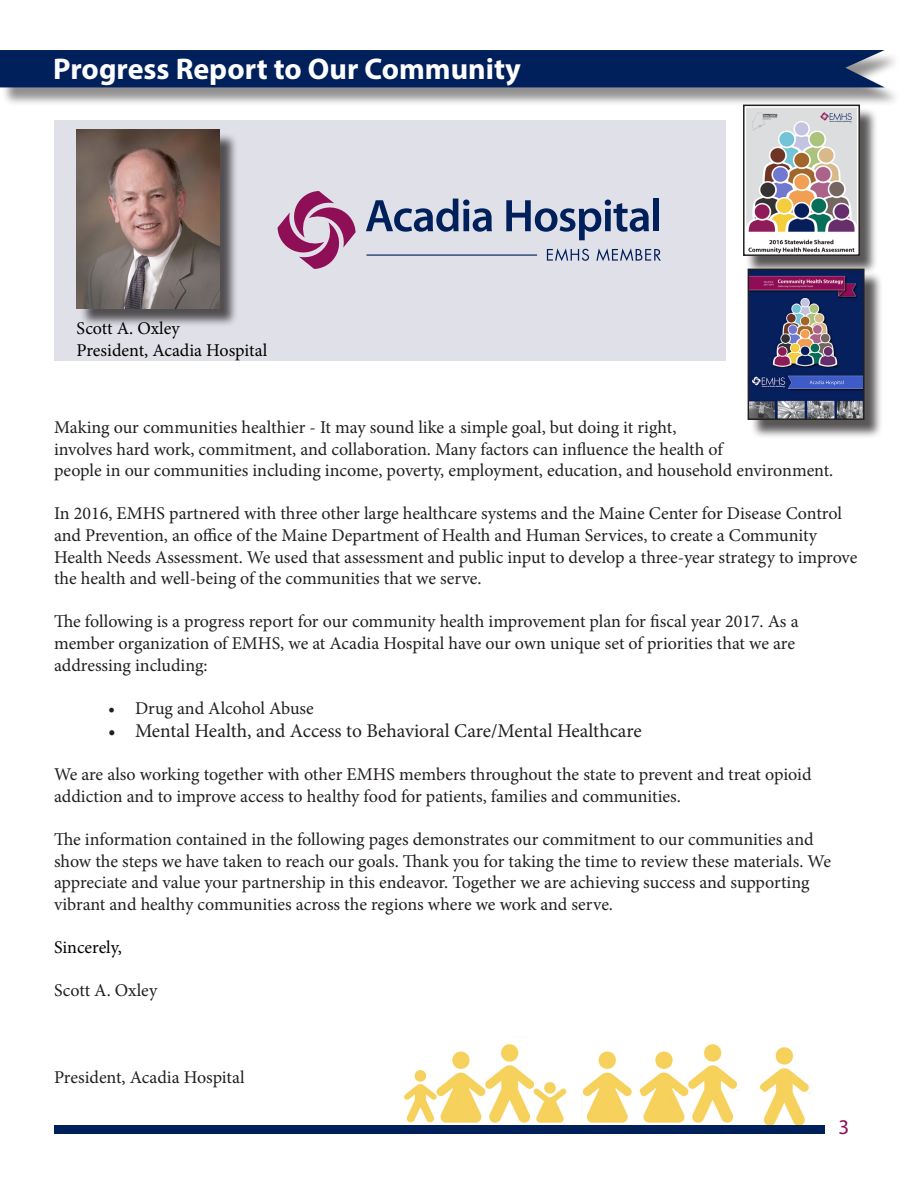
<style>
.page{position:relative;width:918px;height:1188px;background:#fff}
.page>*{position:absolute;margin:0;border:0;box-sizing:border-box;transform-origin:0 0}
.t1{font:700 30px "Myriad Pro";color:#fff}
.t2{font:21px "Myriad Pro";color:#8e0f56}
.t3{font:19.5px "Minion Pro";color:#231f20}
.t4{font:18px/21.6px "Minion Pro";color:#231f20}
.t5{font:18px "Minion Pro";color:#000}
</style>
<div class="page">
<img style="left:404px;top:1037px;width:406px;height:88px">
<div style="left:54px;top:1125px;width:770px;height:9px;background:#00205b"></div>
<div style="left:750px;top:271px;width:133px;height:168px;background:#231f20;opacity:.75"></div>
<img style="left:751px;top:275px;width:111px;height:142px">
<div style="left:748px;top:269px;width:117px;height:151px;border:2px solid #231f20"></div>
<div style="left:55px;top:121px;width:671px;height:240px;background:#dadae3"></div>
<div style="left:745px;top:107px;width:134px;height:168px;background:#231f20;opacity:.75"></div>
<img style="left:746px;top:108px;width:111px;height:145px">
<div style="left:743px;top:105px;width:117px;height:151px;border:2px solid #231f20"></div>
<div style="left:2px;top:52px;width:900px;height:54px;background:#231f20;opacity:.5"></div>
<div style="left:0;top:50px;width:885px;height:37px;background:#00205b"></div>
<svg style="left:278px;top:191px;width:78px;height:78px"></svg>
<svg style="left:366px;top:199px;width:126px;height:33px"></svg>
<svg style="left:506px;top:200px;width:143px;height:40px"></svg>
<div style="left:654px;top:199px;width:5px;height:32px;background:#00205b"></div>
<svg style="left:547px;top:248px;width:42px;height:13px"></svg>
<svg style="left:596px;top:248px;width:65px;height:13px"></svg>
<hr style="left:366px;top:254px;width:171px;height:2px;background:#00205b">
<div style="left:79px;top:132px;width:159px;height:196px;background:#231f20;opacity:.75"></div>
<img style="left:77px;top:130px;width:143px;height:179px">
<p class="t1" style="left:53px;top:49px;width:469px">Progress Report to Our Community</p>
<p class="t5" style="left:77px;top:316px;width:105px">Scott A. Oxley</p>
<p class="t5" style="left:77px;top:338px;width:192px">President, Acadia Hospital</p>
<p class="t4" style="left:54px;top:417px;width:781px">Making our communities healthier - It may sound like a simple goal, but doing it right,<br>involves hard work, commitment, and collaboration. Many factors can influence the health of<br>people in our communities including income, poverty, employment, education, and household environment.</p>
<p class="t4" style="left:54px;top:503px;width:805px">In 2016, EMHS partnered with three other large healthcare systems and the Maine Center for Disease Control and Prevention, an office of the Maine Department of Health and Human Services, to create a Community Health Needs Assessment. We used that assessment and public input to develop a three-year strategy to improve the health and well-being of the communities that we serve.</p>
<p class="t4" style="left:54px;top:611px;width:746px">The following is a progress report for our community health improvement plan for fiscal year 2017. As a</p>
<p class="t4" style="left:54px;top:633px;width:742px">member organization of EMHS, we at Acadia Hospital have our own unique set of priorities that we are addressing including:</p>
<p class="t4" style="left:108px;top:697px;width:207px">• Drug and Alcohol Abuse</p>
<p class="t3" style="left:108px;top:718px;width:535px">• Mental Health, and Access to Behavioral Care/Mental Healthcare</p>
<p class="t4" style="left:54px;top:764px;width:759px">We are also working together with other EMHS members throughout the state to prevent and treat opioid addiction and to improve access to healthy food for patients, families and communities.</p>
<p class="t4" style="left:54px;top:829px;width:778px">The information contained in the following pages demonstrates our commitment to our communities and show the steps we have taken to reach our goals. Thank you for taking the time to review these materials. We appreciate and value your partnership in this endeavor. Together we are achieving success and supporting vibrant and healthy communities across the regions where we work and serve.</p>
<p class="t5" style="left:54px;top:935px;width:69px">Sincerely,</p>
<p class="t4" style="left:54px;top:980px;width:105px">Scott A. Oxley</p>
<p class="t4" style="left:54px;top:1066px;width:192px">President, Acadia Hospital</p>
<p class="t2" style="left:839px;top:1114px;width:12px">3</p>
</div>
